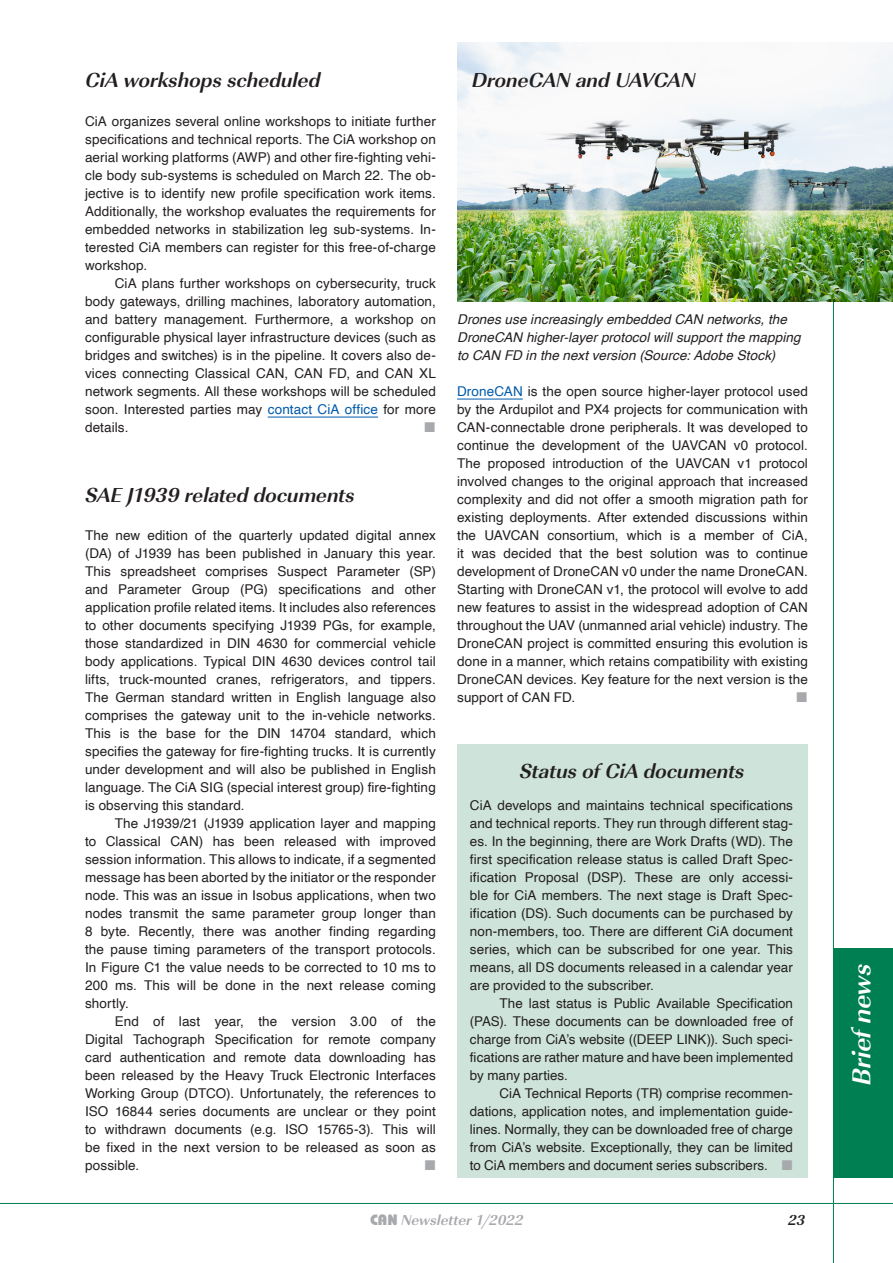
<style>
.page{position:relative;width:893px;height:1263px;background:#fff}
.page>*{position:absolute;margin:0;border:0;box-sizing:border-box;transform-origin:0 0}
.t1{font:italic 700 27px "URW Imperial TOT";letter-spacing:-.01em;color:#fff}
.t2{font:21px "URW Imperial T Bold Obli";letter-spacing:-.005em;color:#231f20}
.t3{font:15px "URW Imperial T Bold Obli";color:#a8a9ad}
.t4{font:15px "URW Imperial T Bold Obli";color:#231f20}
.t5{font:13.5px/18px "Helvetica";letter-spacing:.005em;color:#231f20;text-align:justify}
.t6{font:italic 13.5px/18px "Helvetica";letter-spacing:.005em;color:#231f20}
.s1{color:#015aaa}
.s2{font-family:"Bauhaus";font-weight:800}
</style>
<div class="page">
<hr style="left:0;top:1203px;width:893px;height:1px;background:#007f52">
<div style="left:833px;top:948px;width:60px;height:230px;background:#007f52"></div>
<hr style="left:833px;top:43px;width:1px;height:1220px;background:#007f52">
<hr style="left:268px;top:417px;width:110px;height:1px;background:#015aaa">
<hr style="left:457px;top:399px;width:66px;height:1px;background:#015aaa">
<img style="left:457px;top:43px;width:436px;height:259px">
<div style="left:457px;top:744px;width:351px;height:434px;background:#cee3da"></div>
<h2 class="t2" style="left:86px;top:67px;width:237px">CiA workshops scheduled</h2>
<p class="t5" style="left:85px;top:113px;width:352px">CiA organizes several online workshops to initiate further specifications and technical reports. The CiA workshop on aerial working platforms (AWP) and other fire-fighting vehi&shy;cle body sub-systems is scheduled on March 22. The ob&shy;jective is to identify new profile specification work items.<br>Additionally, the workshop evaluates the requirements for embedded networks in stabilization leg sub-systems. In&shy;terested CiA members can register for this free-of-charge workshop.</p>
<p class="t5" style="left:85px;top:275px;width:352px;text-indent:30px">CiA plans further workshops on cybersecurity, truck body gateways, drilling machines, laboratory automation, and battery management. Furthermore, a workshop on configurable physical layer infrastructure devices (such as bridges and switches) is in the pipeline. It covers also de&shy;vices connecting Classical CAN, CAN FD, and CAN XL network segments. All these workshops will be scheduled soon. Interested parties may <span class="s1">contact CiA office</span> for more details.</p>
<h2 class="t2" style="left:86px;top:482px;width:271px">SAE J1939 related documents</h2>
<p class="t5" style="left:85px;top:527px;width:352px">The new edition of the quarterly updated digital annex (DA) of J1939 has been published in January this year.<br>This spreadsheet comprises Suspect Parameter (SP) and Parameter Group (PG) specifications and other application profile related items. It includes also references to other documents specifying J1939 PGs, for example, those standardized in DIN 4630 for commercial vehicle body applications. Typical DIN 4630 devices control tail lifts, truck-mounted cranes, refrigerators, and tippers.<br>The German standard written in English language also comprises the gateway unit to the in-vehicle networks.<br>This is the base for the DIN 14704 standard, which specifies the gateway for fire-fighting trucks. It is currently under development and will also be published in English language. The CiA SIG (special interest group) fire-fighting is observing this standard.</p>
<p class="t5" style="left:85px;top:815px;width:352px;text-indent:30px">The J1939/21 (J1939 application layer and mapping to Classical CAN) has been released with improved session information. This allows to indicate, if a segmented message has been aborted by the initiator or the responder node. This was an issue in Isobus applications, when two nodes transmit the same parameter group longer than 8 byte. Recently, there was another finding regarding the pause timing parameters of the transport protocols.<br>In Figure C1 the value needs to be corrected to 10 ms to 200 ms. This will be done in the next release coming shortly.</p>
<p class="t5" style="left:85px;top:1012px;width:352px;text-indent:30px">End of last year, the version 3.00 of the Digital Tachograph Specification for remote company card authentication and remote data downloading has been released by the Heavy Truck Electronic Interfaces Working Group (DTCO). Unfortunately, the references to ISO 16844 series documents are unclear or they point to withdrawn documents (e.g. ISO 15765-3). This will be fixed in the next version to be released as soon as possible.</p>
<h2 class="t2" style="left:472px;top:67px;width:225px">DroneCAN and UAVCAN</h2>
<p class="t6" style="left:457px;top:311px;width:345px">Drones use increasingly embedded CAN networks, the<br>DroneCAN higher-layer protocol will support the mapping to CAN FD in the next version (Source: Adobe Stock)</p>
<p class="t5" style="left:457px;top:383px;width:352px"><span class="s1">DroneCAN</span> is the open source higher-layer protocol used by the Ardupilot and PX4 projects for communication with CAN-connectable drone peripherals. It was developed to continue the development of the UAVCAN v0 protocol.<br>The proposed introduction of the UAVCAN v1 protocol involved changes to the original approach that increased complexity and did not offer a smooth migration path for existing deployments. After extended discussions within the UAVCAN consortium, which is a member of CiA, it was decided that the best solution was to continue development of DroneCAN v0 under the name DroneCAN.<br>Starting with DroneCAN v1, the protocol will evolve to add new features to assist in the widespread adoption of CAN throughout the UAV (unmanned arial vehicle) industry. The DroneCAN project is committed ensuring this evolution is done in a manner, which retains compatibility with existing DroneCAN devices. Key feature for the next version is the support of CAN FD.</p>
<h2 class="t2" style="left:520px;top:758px;width:226px">Status of CiA documents</h2>
<p class="t5" style="left:470px;top:797px;width:325px">CiA develops and maintains technical specifications and technical reports. They run through different stag&shy;es. In the beginning, there are Work Drafts (WD). The first specification release status is called Draft Spec&shy;ification Proposal (DSP). These are only accessi&shy;ble for CiA members. The next stage is Draft Spec&shy;ification (DS). Such documents can be purchased by non-members, too. There are different CiA document series, which can be subscribed for one year. This means, all DS documents released in a calendar year are provided to the subscriber.</p>
<p class="t5" style="left:470px;top:995px;width:325px;text-indent:30px">The last status is Public Available Specification (PAS). These documents can be downloaded free of charge from CiA’s website ((DEEP LINK)). Such speci&shy;fications are rather mature and have been implemented by many parties.</p>
<p class="t5" style="left:470px;top:1085px;width:325px;text-indent:30px">CiA Technical Reports (TR) comprise recommen&shy;dations, application notes, and implementation guide&shy;lines. Normally, they can be downloaded free of charge from CiA’s website. Exceptionally, they can be limited to CiA members and document series subscribers.</p>
<p class="t3" style="left:370px;top:1211px;width:155px"><span class="s2">CAN</span> Newsletter 1/2022</p>
<p class="t4" style="left:788px;top:1210px;width:18px">23</p>
<h1 class="t1" style="left:845px;top:1085px;width:123px;rotate:-90deg">Brief news</h1>
</div>
